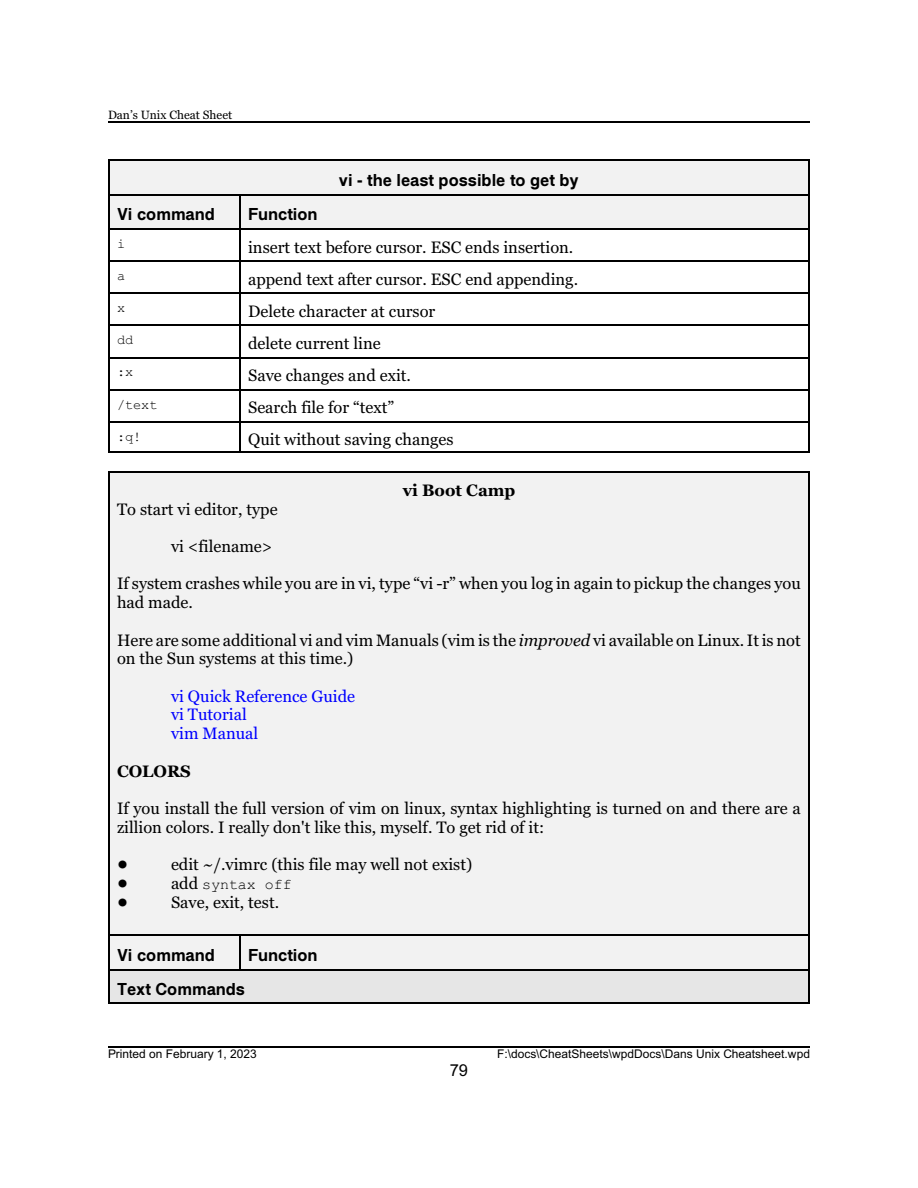
<style>
.page{position:relative;width:918px;height:1188px;background:#fff}
.page>*{position:absolute;margin:0;border:0;box-sizing:border-box;transform-origin:0 0}
.t1{font:16.5px/18.8px "Georgia";color:#000}
.t2{font:700 16.5px "Helsinki";color:#000}
.t3{font:16.5px/18.8px "Georgia";color:#00f}
.t4{font:700 16.5px "Georgia";color:#000}
.t5{font:16.5px "Arial";color:#000}
.t6{font:15px "Courier New";color:#000}
.t7{font:13.5px "Courier New";color:#000}
.t8{font:12px "Arial";color:#000}
.t9{font:12px "Georgia";color:#000}
.s1{font-style:italic}
.s2{font-family:"Georgia";font-size:16.5px}
</style>
<div class="page">
<hr style="left:108px;top:122px;width:702px;height:1px;background:#000">
<div style="left:108px;top:160px;width:702px;height:34px;background:#f2f2f2"></div>
<hr style="left:108px;top:160px;width:1px;height:34px;background:#000">
<hr style="left:808px;top:160px;width:2px;height:34px;background:#000">
<hr style="left:108px;top:160px;width:702px;height:1px;background:#000">
<div style="left:108px;top:194px;width:131px;height:35px;background:#f2f2f2"></div>
<hr style="left:108px;top:194px;width:1px;height:35px;background:#000">
<hr style="left:108px;top:194px;width:131px;height:2px;background:#000">
<div style="left:239px;top:194px;width:571px;height:35px;background:#f2f2f2"></div>
<hr style="left:239px;top:194px;width:1px;height:35px;background:#000">
<hr style="left:808px;top:194px;width:2px;height:35px;background:#000">
<hr style="left:239px;top:194px;width:571px;height:2px;background:#000">
<hr style="left:108px;top:229px;width:1px;height:32px;background:#000">
<hr style="left:108px;top:229px;width:131px;height:1px;background:#000">
<hr style="left:239px;top:229px;width:1px;height:32px;background:#000">
<hr style="left:808px;top:229px;width:2px;height:32px;background:#000">
<hr style="left:239px;top:229px;width:571px;height:1px;background:#000">
<hr style="left:108px;top:261px;width:1px;height:32px;background:#000">
<hr style="left:108px;top:261px;width:131px;height:1px;background:#000">
<hr style="left:239px;top:261px;width:1px;height:32px;background:#000">
<hr style="left:808px;top:261px;width:2px;height:32px;background:#000">
<hr style="left:239px;top:261px;width:571px;height:1px;background:#000">
<hr style="left:108px;top:293px;width:1px;height:32px;background:#000">
<hr style="left:108px;top:293px;width:131px;height:1px;background:#000">
<hr style="left:239px;top:293px;width:1px;height:32px;background:#000">
<hr style="left:808px;top:293px;width:2px;height:32px;background:#000">
<hr style="left:239px;top:293px;width:571px;height:1px;background:#000">
<hr style="left:108px;top:325px;width:1px;height:32px;background:#000">
<hr style="left:108px;top:325px;width:131px;height:1px;background:#000">
<hr style="left:239px;top:325px;width:1px;height:32px;background:#000">
<hr style="left:808px;top:325px;width:2px;height:32px;background:#000">
<hr style="left:239px;top:325px;width:571px;height:1px;background:#000">
<hr style="left:108px;top:357px;width:1px;height:32px;background:#000">
<hr style="left:108px;top:357px;width:131px;height:1px;background:#000">
<hr style="left:239px;top:357px;width:1px;height:32px;background:#000">
<hr style="left:808px;top:357px;width:2px;height:32px;background:#000">
<hr style="left:239px;top:357px;width:571px;height:1px;background:#000">
<hr style="left:108px;top:389px;width:1px;height:32px;background:#000">
<hr style="left:108px;top:389px;width:131px;height:1px;background:#000">
<hr style="left:239px;top:389px;width:1px;height:32px;background:#000">
<hr style="left:808px;top:389px;width:2px;height:32px;background:#000">
<hr style="left:239px;top:389px;width:571px;height:1px;background:#000">
<hr style="left:108px;top:421px;width:1px;height:32px;background:#000">
<hr style="left:108px;top:421px;width:131px;height:1px;background:#000">
<hr style="left:108px;top:452px;width:131px;height:1px;background:#000">
<hr style="left:239px;top:421px;width:1px;height:32px;background:#000">
<hr style="left:808px;top:421px;width:2px;height:32px;background:#000">
<hr style="left:239px;top:421px;width:571px;height:1px;background:#000">
<hr style="left:239px;top:452px;width:571px;height:1px;background:#000">
<div style="left:108px;top:472px;width:702px;height:463px;background:#f2f2f2"></div>
<hr style="left:108px;top:472px;width:1px;height:463px;background:#000">
<hr style="left:808px;top:472px;width:2px;height:463px;background:#000">
<hr style="left:108px;top:472px;width:702px;height:1px;background:#000">
<div style="left:108px;top:935px;width:131px;height:34px;background:#f2f2f2"></div>
<hr style="left:108px;top:935px;width:1px;height:34px;background:#000">
<hr style="left:108px;top:935px;width:131px;height:1px;background:#000">
<div style="left:239px;top:935px;width:571px;height:34px;background:#f2f2f2"></div>
<hr style="left:239px;top:935px;width:1px;height:34px;background:#000">
<hr style="left:808px;top:935px;width:2px;height:34px;background:#000">
<hr style="left:239px;top:935px;width:571px;height:1px;background:#000">
<div style="left:108px;top:969px;width:131px;height:35px;background:#e6e6e6"></div>
<hr style="left:108px;top:969px;width:1px;height:35px;background:#000">
<hr style="left:108px;top:969px;width:131px;height:2px;background:#000">
<hr style="left:108px;top:1002px;width:131px;height:2px;background:#000">
<div style="left:239px;top:969px;width:571px;height:35px;background:#e6e6e6"></div>
<hr style="left:808px;top:969px;width:2px;height:35px;background:#000">
<hr style="left:239px;top:969px;width:571px;height:2px;background:#000">
<hr style="left:239px;top:1002px;width:571px;height:2px;background:#000">
<hr style="left:108px;top:1046px;width:702px;height:1px;background:#000">
<p class="t9" style="left:108px;top:110px;width:126px">Dan’s Unix Cheat Sheet</p>
<p class="t2" style="left:339px;top:174px;width:241px">vi - the least possible to get by</p>
<p class="t2" style="left:117px;top:208px;width:99px">Vi command</p>
<p class="t2" style="left:248px;top:208px;width:71px">Function</p>
<p class="t7" style="left:117px;top:240px;width:10px">i</p>
<p class="t1" style="left:248px;top:239px;width:327px">insert text before cursor. ESC ends insertion.</p>
<p class="t7" style="left:117px;top:272px;width:10px">a</p>
<p class="t1" style="left:248px;top:271px;width:331px">append text after cursor. ESC end appending.</p>
<p class="t7" style="left:117px;top:304px;width:10px">x</p>
<p class="t1" style="left:248px;top:303px;width:189px">Delete character at cursor</p>
<p class="t7" style="left:117px;top:336px;width:18px">dd</p>
<p class="t1" style="left:248px;top:335px;width:134px">delete current line</p>
<p class="t7" style="left:117px;top:368px;width:18px">:x</p>
<p class="t1" style="left:248px;top:367px;width:164px">Save changes and exit.</p>
<p class="t7" style="left:117px;top:400px;width:42px">/text</p>
<p class="t1" style="left:248px;top:399px;width:148px">Search file for “text”</p>
<p class="t7" style="left:117px;top:432px;width:26px">:q!</p>
<p class="t1" style="left:248px;top:431px;width:207px">Quit without saving changes</p>
<p class="t4" style="left:403px;top:483px;width:114px">vi Boot Camp</p>
<p class="t1" style="left:117px;top:501px;width:162px">To start vi editor, type</p>
<p class="t1" style="left:171px;top:538px;width:103px">vi &lt;filename&gt;</p>
<p class="t1" style="left:117px;top:576px;width:685px">If system crashes while you are in vi, type “vi -r” when you log in again to pickup the changes you had made.</p>
<p class="t1" style="left:117px;top:632px;width:685px">Here are some additional vi and vim Manuals (vim is the <span class="s1">improved</span> vi available on Linux. It is not on the Sun systems at this time.)</p>
<p class="t3" style="left:171px;top:688px;width:186px">vi Quick Reference Guide vi Tutorial<br>vim Manual</p>
<p class="t4" style="left:117px;top:764px;width:75px">COLORS</p>
<p class="t1" style="left:117px;top:800px;width:685px">If you install the full version of vim on linux, syntax highlighting is turned on and there are a zillion colors. I really don't like this, myself. To get rid of it:</p>
<p class="t1" style="left:171px;top:856px;width:303px">edit ~/.vimrc (this file may well not exist)</p>
<p class="t6" style="left:171px;top:880px;width:122px"><span class="s2">add</span> syntax off</p>
<p class="t1" style="left:171px;top:894px;width:110px">Save, exit, test.</p>
<p class="t2" style="left:117px;top:949px;width:99px">Vi command</p>
<p class="t2" style="left:248px;top:949px;width:71px">Function</p>
<p class="t2" style="left:117px;top:983px;width:130px">Text Commands</p>
<p class="t8" style="left:108px;top:1050px;width:150px">Printed on February 1, 2023</p>
<p class="t8" style="left:497px;top:1050px;width:314px">F:\docs\CheatSheets\wpdDocs\Dans Unix Cheatsheet.wpd</p>
<p class="t5" style="left:450px;top:1064px;width:20px">79</p>
</div>
